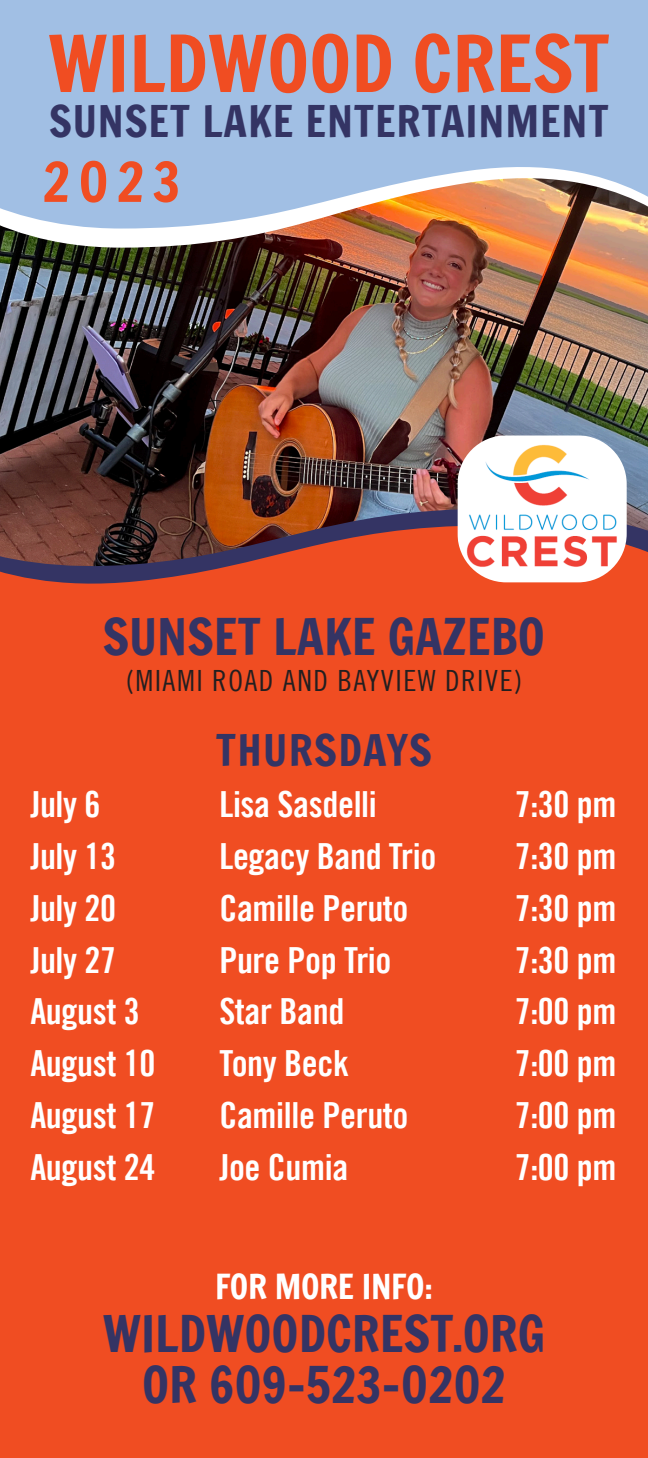
<style>
.page{position:relative;width:648px;height:1458px;background:#fff}
.page>*{position:absolute;margin:0;border:0;box-sizing:border-box;transform-origin:0 0}
.t1{font:76.73px "Francois One";color:#f04d22}
.t2{font:54.45px "Francois One";color:#f04d22}
.t3{font:49.5px/51.8px "Francois One";color:#343464;text-align:center}
.t4{font:42.75px "Francois One";letter-spacing:.02em;color:#343464}
.t5{font:36px "Trade Gothic LT Bold Cond Twenty";letter-spacing:-.01em;color:#fff}
.t6{font:33.75px "Francois One";letter-spacing:-.01em;color:#fff}
.t7{font:29.25px "Trade Gothic LT Cond Eighteen";letter-spacing:.05em;color:#231f20}
</style>
<div class="page">
<img style="left:0;top:248px;width:648px;height:261px">
<img style="left:0;top:229px;width:648px;height:19px">
<svg style="left:0;top:0;width:648px;height:229px;background:#a8bcd7"></svg>
<img style="left:0;top:509px;width:648px;height:16px">
<div style="left:0;top:525px;width:648px;height:933px;background:#f04d22"></div>
<img style="left:458px;top:435px;width:169px;height:147px">
<p class="t1" style="left:48px;top:8px;width:563px">WILDWOOD CREST</p>
<p class="t4" style="left:49px;top:90px;width:561px">SUNSET LAKE ENTERTAINMENT</p>
<p class="t2" style="left:43px;top:143px;width:139px">2023</p>
<p class="t3" style="left:103px;top:611px;width:444px">SUNSET LAKE GAZEBO</p>
<p class="t7" style="left:126px;top:664px;width:398px">(MIAMI ROAD AND BAYVIEW DRIVE)</p>
<p class="t4" style="left:216px;top:719px;width:218px">THURSDAYS</p>
<p class="t5" style="left:30px;top:783px;width:72px">July 6</p>
<p class="t5" style="left:219px;top:783px;width:159px">Lisa Sasdelli</p>
<p class="t5" style="left:515px;top:783px;width:103px">7:30 pm</p>
<p class="t5" style="left:30px;top:834px;width:87px">July 13</p>
<p class="t5" style="left:219px;top:834px;width:219px">Legacy Band Trio</p>
<p class="t5" style="left:515px;top:834px;width:103px">7:30 pm</p>
<p class="t5" style="left:30px;top:886px;width:87px">July 20</p>
<p class="t5" style="left:219px;top:886px;width:191px">Camille Peruto</p>
<p class="t5" style="left:515px;top:886px;width:103px">7:30 pm</p>
<p class="t5" style="left:30px;top:938px;width:87px">July 27</p>
<p class="t5" style="left:219px;top:938px;width:174px">Pure Pop Trio</p>
<p class="t5" style="left:515px;top:938px;width:103px">7:30 pm</p>
<p class="t5" style="left:30px;top:990px;width:111px">August 3</p>
<p class="t5" style="left:219px;top:990px;width:127px">Star Band</p>
<p class="t5" style="left:515px;top:990px;width:103px">7:00 pm</p>
<p class="t5" style="left:30px;top:1041px;width:127px">August 10</p>
<p class="t5" style="left:219px;top:1041px;width:131px">Tony Beck</p>
<p class="t5" style="left:515px;top:1041px;width:103px">7:00 pm</p>
<p class="t5" style="left:30px;top:1093px;width:127px">August 17</p>
<p class="t5" style="left:219px;top:1093px;width:191px">Camille Peruto</p>
<p class="t5" style="left:515px;top:1093px;width:103px">7:00 pm</p>
<p class="t5" style="left:30px;top:1145px;width:127px">August 24</p>
<p class="t5" style="left:219px;top:1145px;width:131px">Joe Cumia</p>
<p class="t5" style="left:515px;top:1145px;width:103px">7:00 pm</p>
<p class="t6" style="left:215px;top:1262px;width:219px">FOR MORE INFO:</p>
<p class="t3" style="left:103px;top:1307px;width:444px">WILDWOODCREST.ORG<br>OR 609-523-0202</p>
</div>
